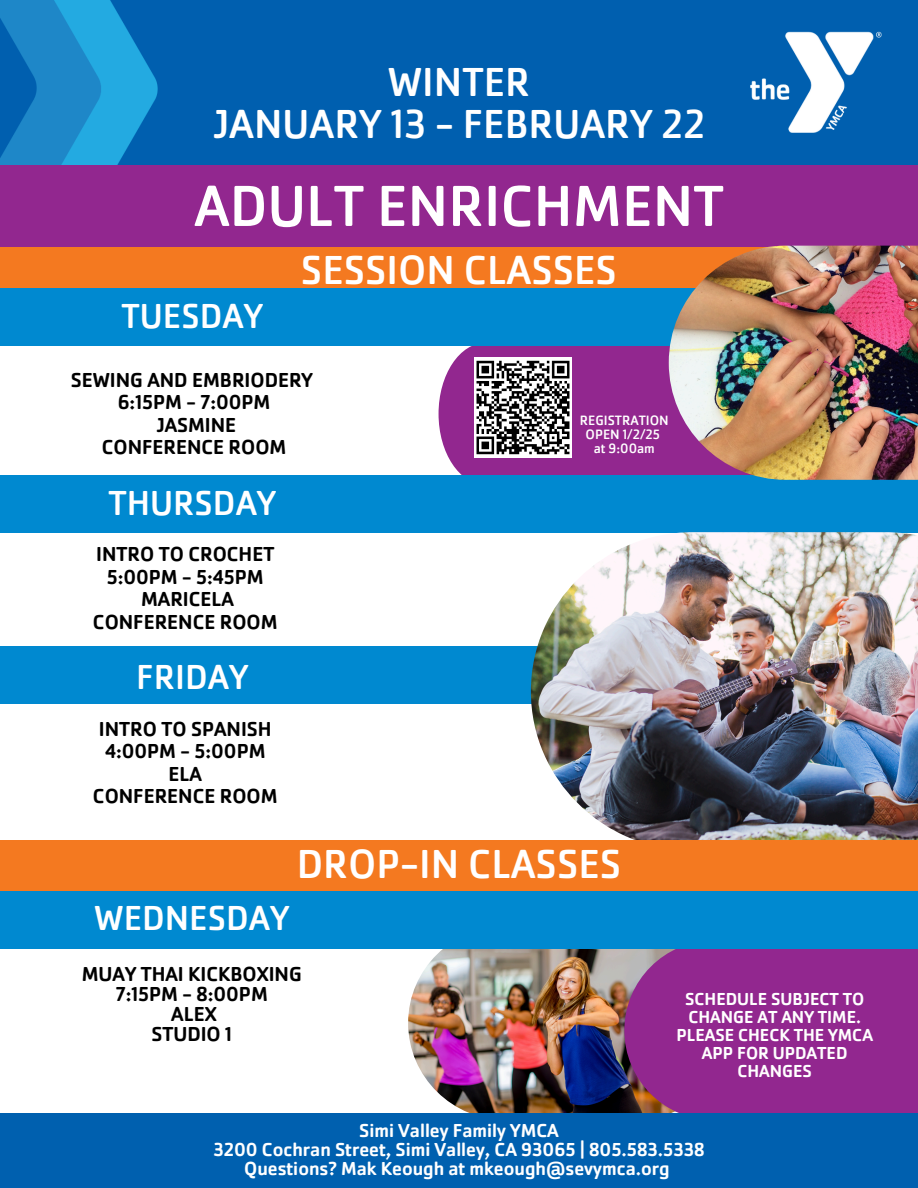
<style>
.page{position:relative;width:918px;height:1188px;background:#fff}
.page>*{position:absolute;margin:0;border:0;box-sizing:border-box;transform-origin:0 0}
.t1{font:60px "Cachet Pro";color:#fff}
.t2{font:42px/41.7px "Cachet Pro";color:#fff;text-align:center}
.t3{font:36px "Cachet Pro";color:#fff}
.t4{font:500 21px/22.5px "Cachet Pro";color:#000;text-align:center}
.t5{font:500 19.5px/19.2px "Cachet Pro";color:#fff;text-align:center}
.t6{font:500 18px/18px "Cachet Pro";color:#fff;text-align:center}
.t7{font:14.1px "Cachet Pro";color:#fff}
</style>
<div class="page">
<img style="left:408px;top:948px;width:216px;height:165px">
<div style="left:0;top:646px;width:918px;height:57px;background:#0089d0"></div>
<div style="left:0;top:241px;width:918px;height:55px;background:#f47920"></div>
<div style="left:439px;top:346px;width:230px;height:129px;background:#92278f"></div>
<div style="left:0;top:289px;width:918px;height:57px;background:#0089d0"></div>
<div style="left:0;top:475px;width:918px;height:57px;background:#0089d0"></div>
<img style="left:531px;top:532px;width:387px;height:308px">
<div style="left:0;top:145px;width:918px;height:102px;background:#92278f"></div>
<img style="left:0;top:0;width:918px;height:164px">
<div style="left:624px;top:948px;width:294px;height:165px;background:#92278f"></div>
<div style="left:0;top:840px;width:918px;height:53px;background:#f47920"></div>
<div style="left:0;top:891px;width:918px;height:57px;background:#0089d0"></div>
<div style="left:0;top:1113px;width:918px;height:75px;background:#0060af"></div>
<img style="left:669px;top:246px;width:249px;height:234px">
<img style="left:474px;top:357px;width:98px;height:101px">
<h4 class="t2" style="left:213px;top:61px;width:494px">WINTER<br>JANUARY 13 - FEBRUARY 22</h4>
<p class="t1" style="left:194px;top:168px;width:531px">ADULT ENRICHMENT</p>
<h4 class="t3" style="left:122px;top:293px;width:143px">TUESDAY</h4>
<h1 class="t2" style="left:301px;top:249px;width:318px">SESSION CLASSES</h1>
<p class="t4" style="left:71px;top:368px;width:244px">SEWING AND EMBRIODERY<br>6:15PM - 7:00PM<br>JASMINE<br>CONFERENCE ROOM</p>
<h3 class="t3" style="left:108px;top:480px;width:169px">THURSDAY</h3>
<p class="t4" style="left:93px;top:543px;width:186px">INTRO TO CROCHET<br>5:00PM - 5:45PM<br>MARICELA<br>CONFERENCE ROOM</p>
<p class="t3" style="left:136px;top:654px;width:114px">FRIDAY</p>
<h6 class="t4" style="left:93px;top:717px;width:186px">INTRO TO SPANISH<br>4:00PM - 5:00PM<br>ELA<br>CONFERENCE ROOM</h6>
<p class="t7" style="left:580px;top:412px;width:90px">REGISTRATION</p>
<h4 class="t7" style="left:586px;top:426px;width:76px">OPEN 1/2/25</h4>
<h3 class="t7" style="left:594px;top:440px;width:63px">at 9:00am</h3>
<h3 class="t3" style="left:94px;top:895px;width:197px">WEDNESDAY</h3>
<p class="t2" style="left:297px;top:843px;width:326px">DROP-IN CLASSES</p>
<h2 class="t4" style="left:82px;top:963px;width:222px;line-height:20.2px">MUAY THAI KICKBOXING<br>7:15PM - 8:00PM<br>ALEX<br>STUDIO 1</h2>
<h3 class="t6" style="left:676px;top:990px;width:198px">SCHEDULE SUBJECT TO<br>CHANGE AT ANY TIME.<br>PLEASE CHECK THE YMCA<br>APP FOR UPDATED<br>CHANGES</h3>
<p class="t5" style="left:213px;top:1121px;width:492px">Simi Valley Family YMCA<br>3200 Cochran Street, Simi Valley, CA 93065 | 805.583.5338<br>Questions? Mak Keough at mkeough@sevymca.org</p>
</div>
